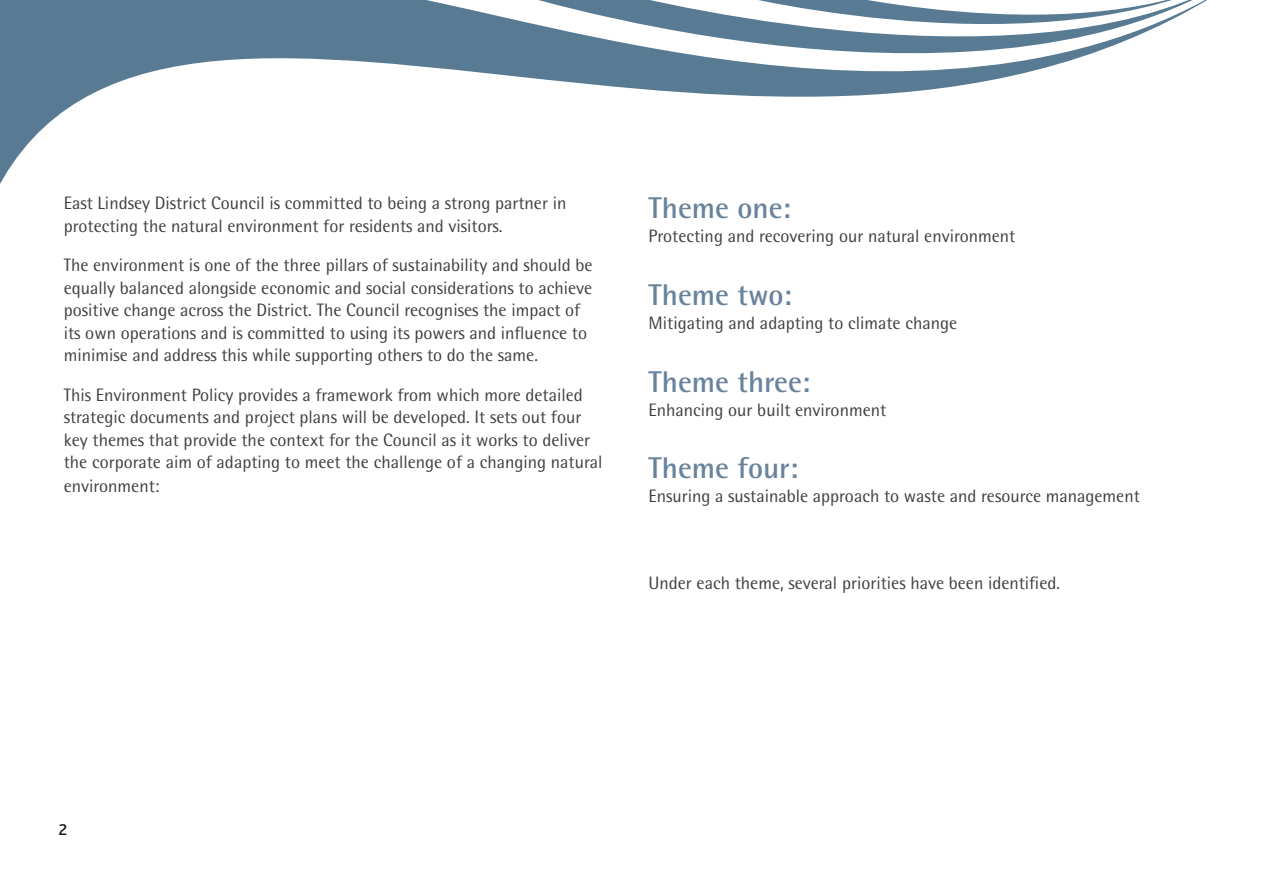
<style>
.page{position:relative;width:1263px;height:893px;background:#fff}
.page>*{position:absolute;margin:0;border:0;box-sizing:border-box;transform-origin:0 0}
.body{font:700 30px "Rotis Semi Sans";color:#68839b}
.body-2{font:18px/22.5px "Rotis Semi Sans";color:#3e3e3f}
.t1{font:500 16.5px "Bliss";color:#231f20}
</style>
<div class="page">
<svg style="left:0;top:0;width:500px;height:184px"></svg>
<svg style="left:500px;top:0;width:528px;height:97px;fill:#587a93"></svg>
<svg style="left:709px;top:0;width:498px;height:72px"></svg>
<p class="body-2" style="left:64px;top:192px;width:504px">East Lindsey District Council is committed to being a strong partner in protecting the natural environment for residents and visitors.</p>
<p class="body-2" style="left:64px;top:254px;width:530px">The environment is one of the three pillars of sustainability and should be equally balanced alongside economic and social considerations to achieve positive change across the District. The Council recognises the impact of its own operations and is committed to using its powers and influence to minimise and address this while supporting others to do the same.</p>
<p class="body-2" style="left:64px;top:383px;width:540px">This Environment Policy provides a framework from which more detailed strategic documents and project plans will be developed. It sets out four key themes that provide the context for the Council as it works to deliver the corporate aim of adapting to meet the challenge of a changing natural environment:</p>
<p class="body" style="left:648px;top:190px;width:144px">Theme one:</p>
<p class="body-2" style="left:648px;top:225px;width:368px">Protecting and recovering our natural environment</p>
<p class="body" style="left:648px;top:276px;width:145px">Theme two:</p>
<p class="body-2" style="left:648px;top:311px;width:310px">Mitigating and adapting to climate change</p>
<p class="body" style="left:648px;top:363px;width:163px">Theme three:</p>
<p class="body-2" style="left:648px;top:398px;width:239px">Enhancing our built environment</p>
<p class="body" style="left:648px;top:450px;width:151px">Theme four:</p>
<p class="body-2" style="left:648px;top:485px;width:493px">Ensuring a sustainable approach to waste and resource management</p>
<p class="body-2" style="left:648px;top:571px;width:413px">Under each theme, several priorities have been identified.</p>
<p class="t1" style="left:59px;top:821px;width:10px">2</p>
</div>
